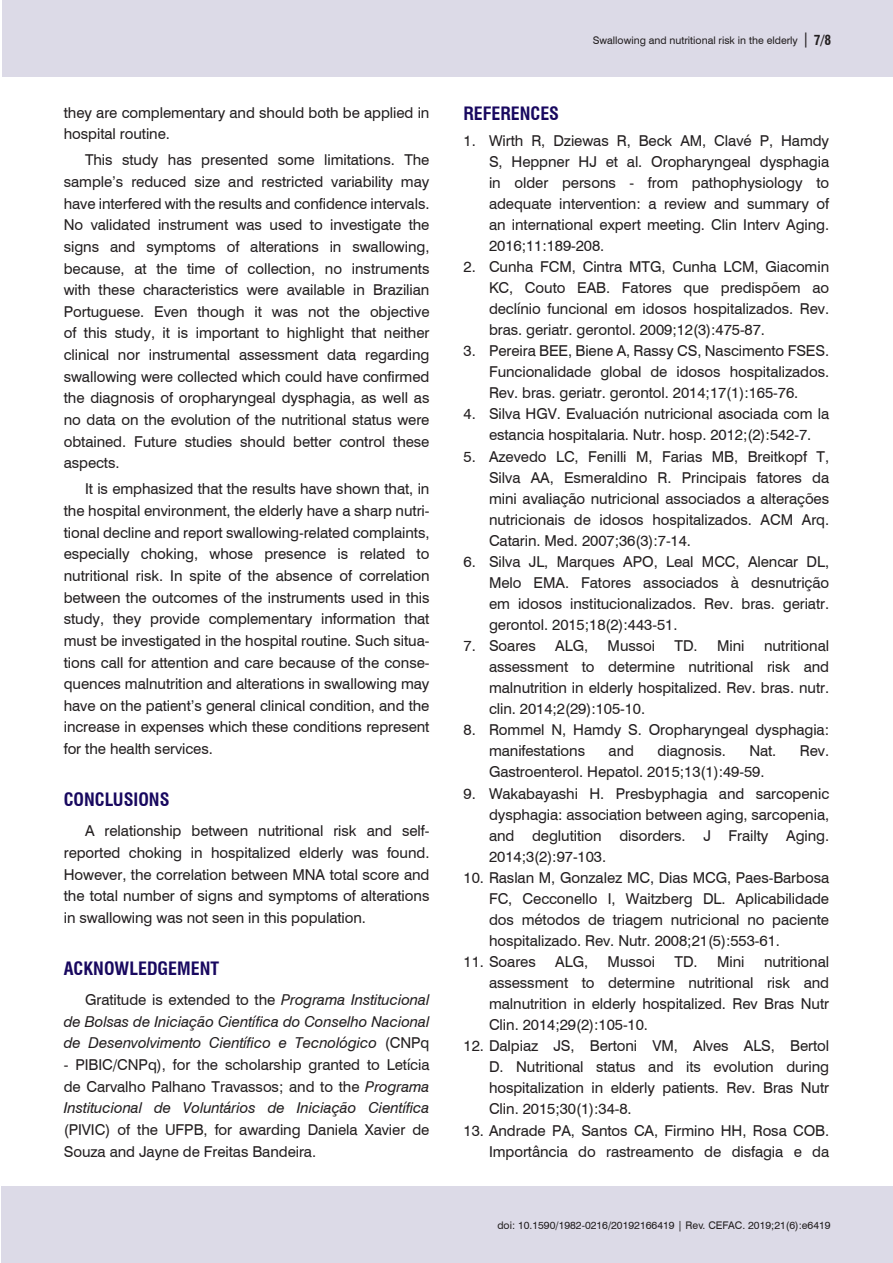
<style>
.page{position:relative;width:893px;height:1263px;background:#fff}
.page>*{position:absolute;margin:0;border:0;box-sizing:border-box;transform-origin:0 0}
.Nivel_1{font:700 condensed 18px "Swiss 721 BT";color:#18085f}
.Corpo_do_texto_INGL{font:15px/21px "Swiss 721 BT";letter-spacing:-.005em;color:#231f20;text-align:justify}
.Corpo_do_texto_INGL-2{font:italic 15px/21.6px "Swiss 721 BT";letter-spacing:-.005em;color:#231f20;text-align:justify}
.t1{font:10.5px "Swiss 721 BT";color:#231f20}
.s1{font-style:normal}
.s2{font-style:italic}
.s3{font-size:15px}
.s4{font-weight:700;font-stretch:condensed;font-size:13.5px}
</style>
<div class="page">
<div style="left:1px;top:1186px;width:892px;height:77px;background:#dcdae7"></div>
<div style="left:2px;top:0;width:891px;height:77px;background:#dcdae7"></div>
<p class="Corpo_do_texto_INGL" style="left:64px;top:101px;width:367px;line-height:21.6px">they are complementary and should both be applied in hospital routine.</p>
<p class="Corpo_do_texto_INGL" style="left:64px;top:149px;width:367px;line-height:21.6px;text-indent:21px">This study has presented some limitations. The sample’s reduced size and restricted variability may have interfered with the results and confidence intervals.<br>No validated instrument was used to investigate the signs and symptoms of alterations in swallowing, because, at the time of collection, no instruments with these characteristics were available in Brazilian Portuguese. Even though it was not the objective of this study, it is important to highlight that neither clinical nor instrumental assessment data regarding swallowing were collected which could have confirmed the diagnosis of oropharyngeal dysphagia, as well as no data on the evolution of the nutritional status were obtained. Future studies should better control these aspects.</p>
<p class="Corpo_do_texto_INGL" style="left:64px;top:478px;width:367px;line-height:21.6px;text-indent:21px">It is emphasized that the results have shown that, in the hospital environment, the elderly have a sharp nutri&shy;tional decline and report swallowing-related complaints, especially choking, whose presence is related to nutritional risk. In spite of the absence of correlation between the outcomes of the instruments used in this study, they provide complementary information that must be investigated in the hospital routine. Such situa&shy;tions call for attention and care because of the conse&shy;quences malnutrition and alterations in swallowing may have on the patient’s general clinical condition, and the increase in expenses which these conditions represent for the health services.</p>
<p class="Nivel_1" style="left:64px;top:789px;width:107px">CONCLUSIONS</p>
<p class="Corpo_do_texto_INGL" style="left:64px;top:820px;width:367px;line-height:21.6px;text-indent:21px">A relationship between nutritional risk and self&shy;reported choking in hospitalized elderly was found.<br>However, the correlation between MNA total score and the total number of signs and symptoms of alterations in swallowing was not seen in this population.</p>
<p class="Nivel_1" style="left:64px;top:957px;width:157px">ACKNOWLEDGEMENT</p>
<p class="Corpo_do_texto_INGL-2" style="left:64px;top:988px;width:367px;text-indent:21px"><span class="s1">Gratitude is extended to the</span> Programa Institucional de Bolsas de Iniciação Científica do Conselho Nacional de Desenvolvimento Científico e Tecnológico <span class="s1">(CNPq</span></p>
<p class="Corpo_do_texto_INGL" style="left:64px;top:1053px;width:367px;line-height:21.6px">- PIBIC/CNPq), for the scholarship granted to Letícia de Carvalho Palhano Travassos; and to the <span class="s2">Programa Institucional de Voluntários de Iniciação Científica </span>(PIVIC) of the UFPB, for awarding Daniela Xavier de Souza and Jayne de Freitas Bandeira.</p>
<p class="t1" style="left:593px;top:33px;width:240px">Swallowing and nutritional risk in the elderly <span class="s3">|</span> <span class="s4">7/8</span></p>
<p class="Nivel_1" style="left:463px;top:103px;width:97px">REFERENCES</p>
<p class="Corpo_do_texto_INGL" style="left:489px;top:129px;width:342px;text-indent:-26px">1. Wirth R, Dziewas R, Beck AM, Clavé P, Hamdy S, Heppner HJ et al. Oropharyngeal dysphagia in older persons - from pathophysiology to adequate intervention: a review and summary of an international expert meeting. Clin Interv Aging.<br>2016;11:189-208.</p>
<p class="Corpo_do_texto_INGL" style="left:489px;top:255px;width:342px;text-indent:-26px">2. Cunha FCM, Cintra MTG, Cunha LCM, Giacomin KC, Couto EAB. Fatores que predispõem ao declínio funcional em idosos hospitalizados. Rev. bras. geriatr. gerontol. 2009;12(3):475-87.</p>
<p class="Corpo_do_texto_INGL" style="left:489px;top:340px;width:342px;text-indent:-26px">3. Pereira BEE, Biene A, Rassy CS, Nascimento FSES.<br>Funcionalidade global de idosos hospitalizados.<br>Rev. bras. geriatr. gerontol. 2014;17(1):165-76.</p>
<p class="Corpo_do_texto_INGL" style="left:463px;top:403px;width:367px;text-align:center">4. Silva HGV. Evaluación nutricional asociada com la estancia hospitalaria. Nutr. hosp. 2012;(2):542-7.</p>
<p class="Corpo_do_texto_INGL" style="left:489px;top:445px;width:342px;text-indent:-26px">5. Azevedo LC, Fenilli M, Farias MB, Breitkopf T, Silva AA, Esmeraldino R. Principais fatores da mini avaliação nutricional associados a alterações nutricionais de idosos hospitalizados. ACM Arq.<br>Catarin. Med. 2007;36(3):7-14.</p>
<p class="Corpo_do_texto_INGL" style="left:489px;top:550px;width:342px;text-indent:-26px">6. Silva JL, Marques APO, Leal MCC, Alencar DL, Melo EMA. Fatores associados à desnutrição em idosos institucionalizados. Rev. bras. geriatr. gerontol. 2015;18(2):443-51.</p>
<p class="Corpo_do_texto_INGL" style="left:463px;top:635px;width:74px">7. Soares</p>
<p class="Corpo_do_texto_INGL" style="left:555px;top:635px;width:34px">ALG,</p>
<p class="Corpo_do_texto_INGL" style="left:608px;top:635px;width:49px">Mussoi</p>
<p class="Corpo_do_texto_INGL" style="left:675px;top:635px;width:71px">TD. Mini</p>
<p class="Corpo_do_texto_INGL" style="left:489px;top:635px;width:342px;text-indent:275px">nutritional assessment to determine nutritional risk and malnutrition in elderly hospitalized. Rev. bras. nutr. clin. 2014;2(29):105-10.</p>
<p class="Corpo_do_texto_INGL" style="left:489px;top:719px;width:342px;text-indent:-26px">8. Rommel N, Hamdy S. Oropharyngeal dysphagia: manifestations</p>
<p class="Corpo_do_texto_INGL" style="left:609px;top:740px;width:27px">and</p>
<p class="Corpo_do_texto_INGL" style="left:658px;top:740px;width:70px">diagnosis.</p>
<p class="Corpo_do_texto_INGL" style="left:749px;top:740px;width:29px">Nat.</p>
<p class="Corpo_do_texto_INGL" style="left:800px;top:740px;width:31px">Rev.</p>
<p class="Corpo_do_texto_INGL" style="left:489px;top:761px;width:277px">Gastroenterol. Hepatol. 2015;13(1):49-59.</p>
<p class="Corpo_do_texto_INGL" style="left:489px;top:782px;width:342px;text-indent:-26px">9. Wakabayashi H. Presbyphagia and sarcopenic dysphagia: association between aging, sarcopenia, and deglutition disorders. J Frailty Aging.<br>2014;3(2):97-103.</p>
<p class="Corpo_do_texto_INGL" style="left:489px;top:866px;width:342px;text-indent:-26px">10. Raslan M, Gonzalez MC, Dias MCG, Paes-Barbosa FC, Cecconello I, Waitzberg DL. Aplicabilidade dos métodos de triagem nutricional no paciente hospitalizado. Rev. Nutr. 2008;21(5):553-61.</p>
<p class="Corpo_do_texto_INGL" style="left:463px;top:951px;width:74px">11. Soares</p>
<p class="Corpo_do_texto_INGL" style="left:555px;top:951px;width:34px">ALG,</p>
<p class="Corpo_do_texto_INGL" style="left:608px;top:951px;width:49px">Mussoi</p>
<p class="Corpo_do_texto_INGL" style="left:675px;top:951px;width:71px">TD. Mini</p>
<p class="Corpo_do_texto_INGL" style="left:489px;top:951px;width:342px;text-indent:275px">nutritional assessment to determine nutritional risk and malnutrition in elderly hospitalized. Rev Bras Nutr Clin. 2014;29(2):105-10.</p>
<p class="Corpo_do_texto_INGL" style="left:489px;top:1035px;width:342px;text-indent:-26px">12. Dalpiaz JS, Bertoni VM, Alves ALS, Bertol D. Nutritional status and its evolution during hospitalization in elderly patients. Rev. Bras Nutr Clin. 2015;30(1):34-8.</p>
<p class="Corpo_do_texto_INGL" style="left:463px;top:1119px;width:367px;text-align:right">13. Andrade PA, Santos CA, Firmino HH, Rosa COB.<br>Importância do rastreamento de disfagia e da</p>
<p class="t1" style="left:497px;top:1218px;width:335px">doi: 10.1590/1982-0216/20192166419 | Rev. CEFAC. 2019;21(6):e6419</p>
</div>
